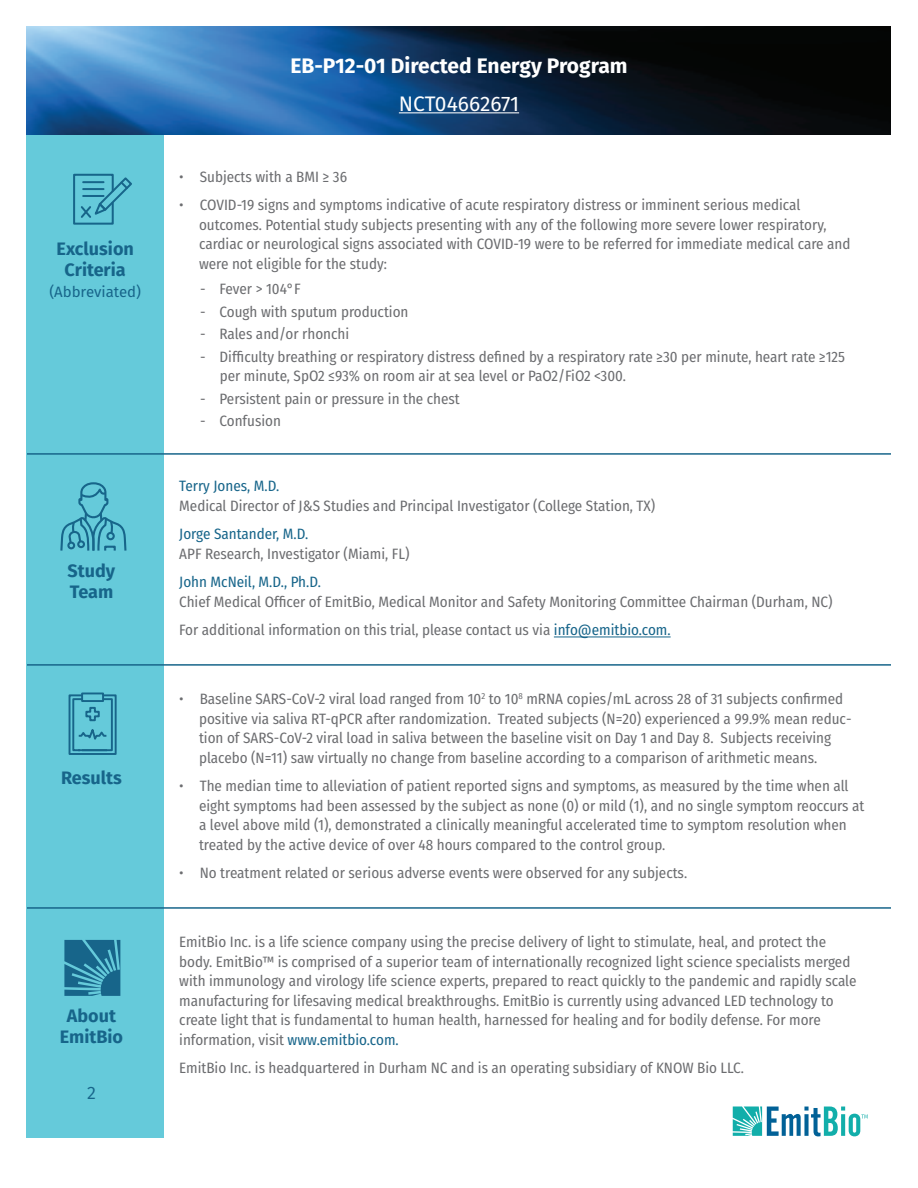
<style>
.page{position:relative;width:918px;height:1188px;background:#fff}
.page>*{position:absolute;margin:0;border:0;box-sizing:border-box;transform-origin:0 0}
.t1{font:700 21px "Fira Sans";color:#fff}
.t2{font:21px "Fira Sans";letter-spacing:-.005em;color:#fff}
.t3{font:700 18px/21px "Fira Sans";color:#17658a;text-align:center}
.t4{font:18px "Fira Sans";color:#17658a}
.t5{font:15px/19.5px "Fira Sans Condensed";color:#6c6d70}
.t6{font:15px "Fira Sans Condensed";color:#17658a}
.t7{font:15px "Fira Sans";color:#17658a}
.s1{color:#17658a}
</style>
<div class="page">
<div style="left:26px;top:117px;width:138px;height:1021px;background:#65cada"></div>
<svg style="left:733px;top:1106px;width:135px;height:30px"></svg>
<svg style="left:64px;top:940px;width:56px;height:56px"></svg>
<hr style="left:27px;top:664px;width:864px;height:2px;background:#17658a">
<hr style="left:27px;top:453px;width:864px;height:2px;background:#17658a">
<hr style="left:27px;top:907px;width:864px;height:2px;background:#17658a">
<hr style="left:554px;top:637px;width:117px;height:1px;background:#17658a">
<svg style="left:60px;top:482px;width:67px;height:69px"></svg>
<svg style="left:68px;top:692px;width:49px;height:63px"></svg>
<svg style="left:73px;top:173px;width:59px;height:52px"></svg>
<img style="left:27px;top:27px;width:864px;height:108px">
<hr style="left:399px;top:112px;width:120px;height:1px;background:#fff">
<p class="t3" style="left:57px;top:237px;width:79px">Exclusion<br>Criteria</p>
<p class="t7" style="left:49px;top:281px;width:93px">(Abbreviated)</p>
<p class="t3" style="left:68px;top:559px;width:49px;text-align:left">Study<br>Team</p>
<p class="t3" style="left:61px;top:766px;width:62px">Results</p>
<p class="t3" style="left:60px;top:1004px;width:65px">About<br>EmitBio</p>
<p class="t4" style="left:87px;top:1079px;width:10px">2</p>
<h1 class="t1" style="left:290px;top:48px;width:339px">EB-P12-01 Directed Energy Program</h1>
<h1 class="t2" style="left:399px;top:88px;width:122px">NCT04662671</h1>
<p class="t5" style="left:179px;top:166px;width:169px">• Subjects with a BMI ≥ 36</p>
<p class="t5" style="left:199px;top:195px;width:653px;text-indent:-20px">• COVID-19 signs and symptoms indicative of acute respiratory distress or imminent serious medical outcomes. Potential study subjects presenting with any of the following more severe lower respiratory, cardiac or neurological signs associated with COVID-19 were to be referred for immediate medical care and were not eligible for the study:</p>
<p class="t5" style="left:200px;top:279px;width:102px">- Fever &gt; 104°F</p>
<p class="t5" style="left:200px;top:301px;width:210px">- Cough with sputum production</p>
<p class="t5" style="left:200px;top:324px;width:150px">- Rales and/or rhonchi</p>
<p class="t5" style="left:220px;top:346px;width:627px;text-indent:-20px">- Difficulty breathing or respiratory distress defined by a respiratory rate ≥30 per minute, heart rate ≥125 per minute, SpO2 ≤93% on room air at sea level or PaO2/FiO2 &lt;300.</p>
<p class="t5" style="left:200px;top:388px;width:261px">- Persistent pain or pressure in the chest</p>
<p class="t5" style="left:200px;top:411px;width:82px">- Confusion</p>
<p class="t6" style="left:179px;top:475px;width:102px">Terry Jones, M.D.</p>
<p class="t5" style="left:179px;top:496px;width:478px">Medical Director of J&amp;S Studies and Principal Investigator (College Station, TX)</p>
<p class="t6" style="left:179px;top:523px;width:131px">Jorge Santander, M.D.</p>
<p class="t5" style="left:179px;top:544px;width:232px">APF Research, Investigator (Miami, FL)</p>
<p class="t6" style="left:179px;top:571px;width:143px">John McNeil, M.D., Ph.D.</p>
<p class="t5" style="left:179px;top:587px;width:655px;line-height:28.5px">Chief Medical Officer of EmitBio, Medical Monitor and Safety Monitoring Committee Chairman (Durham, NC)<br>For additional information on this trial, please contact us via <span class="s1">info@emitbio.com.</span></p>
<p class="t5" style="left:199px;top:689px;width:654px;text-indent:-20px">• Baseline SARS-CoV-2 viral load ranged from 10<sup>2</sup> to 10<sup>8</sup> mRNA copies/mL across 28 of 31 subjects confirmed positive via saliva RT-qPCR after randomization. Treated subjects (N=20) experienced a 99.9% mean reduc&shy;tion of SARS-CoV-2 viral load in saliva between the baseline visit on Day 1 and Day 8. Subjects receiving placebo (N=11) saw virtually no change from baseline according to a comparison of arithmetic means.</p>
<p class="t5" style="left:199px;top:776px;width:667px;text-indent:-20px">• The median time to alleviation of patient reported signs and symptoms, as measured by the time when all eight symptoms had been assessed by the subject as none (0) or mild (1), and no single symptom reoccurs at a level above mild (1), demonstrated a clinically meaningful accelerated time to symptom resolution when treated by the active device of over 48 hours compared to the control group.</p>
<p class="t5" style="left:179px;top:863px;width:509px">• No treatment related or serious adverse events were observed for any subjects.</p>
<p class="t5" style="left:179px;top:932px;width:679px">EmitBio Inc. is a life science company using the precise delivery of light to stimulate, heal, and protect the body. EmitBio™ is comprised of a superior team of internationally recognized light science specialists merged with immunology and virology life science experts, prepared to react quickly to the pandemic and rapidly scale manufacturing for lifesaving medical breakthroughs. EmitBio is currently using advanced LED technology to create light that is fundamental to human health, harnessed for healing and for bodily defense. For more information, visit <span class="s1">www.emitbio.com.</span></p>
<p class="t5" style="left:179px;top:1058px;width:566px">EmitBio Inc. is headquartered in Durham NC and is an operating subsidiary of KNOW Bio LLC.</p>
</div>
